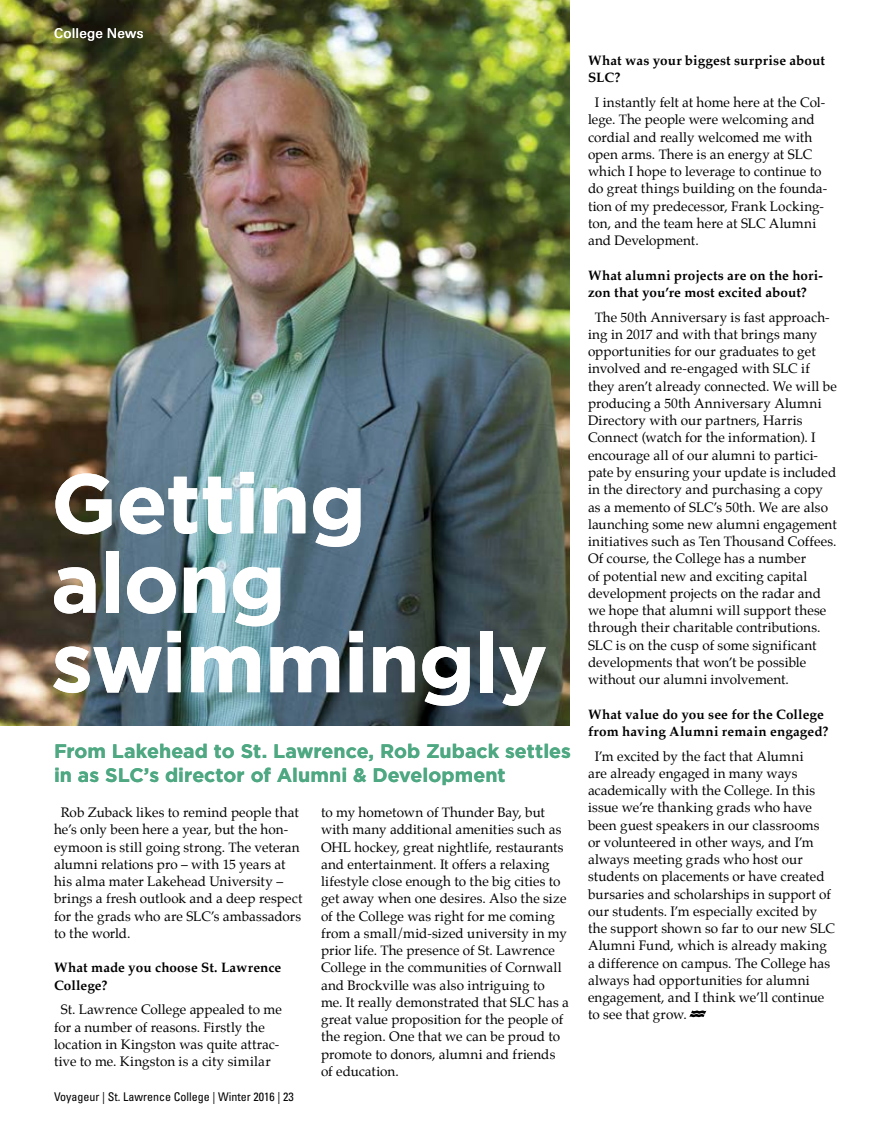
<style>
.page{position:relative;width:891px;height:1134px;background:#fff}
.page>*{position:absolute;margin:0;border:0;box-sizing:border-box;transform-origin:0 0}
.t1{font:700 84px/79.5px "Gotham";letter-spacing:-.015em;color:#fff}
.t2{font:700 19.5px/24px "Gotham";color:#4ea882}
.t3{font:13.5px/17.2px "Palatino";letter-spacing:.005em;color:#000}
.t4{font:700 13.5px/17.2px "Palatino";letter-spacing:.01em;color:#000}
.t5{font:13.5px "Univers LT Std";letter-spacing:.015em;color:#fff}
.t6{font:condensed 12px "Univers LT Std";color:#000}
</style>
<div class="page">
<img style="left:0;top:0;width:570px;height:726px">
<svg style="left:689px;top:1010px;width:17px;height:8px"></svg>
<p class="t5" style="left:54px;top:25px;width:91px">College News</p>
<h1 class="t1" style="left:51px;top:463px;width:498px">Getting along swimmingly</h1>
<h2 class="t2" style="left:54px;top:739px;width:518px">From Lakehead to St. Lawrence, Rob Zuback settles in as SLC’s director of Alumni &amp; Development</h2>
<p class="t3" style="left:54px;top:804px;width:250px;text-indent:7px">Rob Zuback likes to remind people that he’s only been here a year, but the hon&shy;eymoon is still going strong. The veteran alumni relations pro – with 15 years at his alma mater Lakehead University – brings a fresh outlook and a deep respect for the grads who are SLC’s ambassadors to the world.</p>
<p class="t4" style="left:54px;top:959px;width:229px">What made you choose St. Lawrence<br>College?</p>
<p class="t3" style="left:54px;top:1001px;width:229px;text-indent:7px">St. Lawrence College appealed to me for a number of reasons. Firstly the location in Kingston was quite attrac&shy;tive to me. Kingston is a city similar</p>
<p class="t6" style="left:54px;top:1089px;width:241px">Voyageur | St. Lawrence College | Winter 2016 | 23</p>
<p class="t3" style="left:321px;top:804px;width:249px">to my hometown of Thunder Bay, but with many additional amenities such as OHL hockey, great nightlife, restaurants and entertainment. It offers a relaxing lifestyle close enough to the big cities to get away when one desires. Also the size of the College was right for me coming from a small/mid-sized university in my prior life. The presence of St. Lawrence College in the communities of Cornwall and Brockville was also intriguing to me. It really demonstrated that SLC has a great value proposition for the people of the region. One that we can be proud to promote to donors, alumni and friends of education.</p>
<p class="t4" style="left:588px;top:52px;width:238px">What was your biggest surprise about<br>SLC?</p>
<p class="t3" style="left:588px;top:94px;width:241px;text-indent:7px">I instantly felt at home here at the Col&shy;lege. The people were welcoming and cordial and really welcomed me with open arms. There is an energy at SLC which I hope to leverage to continue to do great things building on the founda&shy;tion of my predecessor, Frank Locking&shy;ton, and the team here at SLC Alumni and Development.</p>
<p class="t4" style="left:588px;top:266px;width:237px">What alumni projects are on the hori&shy;zon that you’re most excited about?</p>
<p class="t3" style="left:588px;top:308px;width:250px;text-indent:7px">The 50th Anniversary is fast approach&shy;ing in 2017 and with that brings many opportunities for our graduates to get involved and re-engaged with SLC if they aren’t already connected. We will be producing a 50th Anniversary Alumni Directory with our partners, Harris Connect (watch for the information). I encourage all of our alumni to partici&shy;pate by ensuring your update is included in the directory and purchasing a copy as a memento of SLC’s 50th. We are also launching some new alumni engagement initiatives such as Ten Thousand Coffees.<br>Of course, the College has a number<br>of potential new and exciting capital development projects on the radar and we hope that alumni will support these through their charitable contributions.<br>SLC is on the cusp of some significant developments that won’t be possible without our alumni involvement.</p>
<p class="t4" style="left:588px;top:705px;width:242px">What value do you see for the College from having Alumni remain engaged?</p>
<p class="t3" style="left:588px;top:747px;width:249px;text-indent:7px">I’m excited by the fact that Alumni<br>are already engaged in many ways academically with the College. In this issue we’re thanking grads who have been guest speakers in our classrooms or volunteered in other ways, and I’m always meeting grads who host our students on placements or have created bursaries and scholarships in support of our students. I’m especially excited by the support shown so far to our new SLC Alumni Fund, which is already making a difference on campus. The College has always had opportunities for alumni engagement, and I think we’ll continue to see that grow.</p>
</div>
